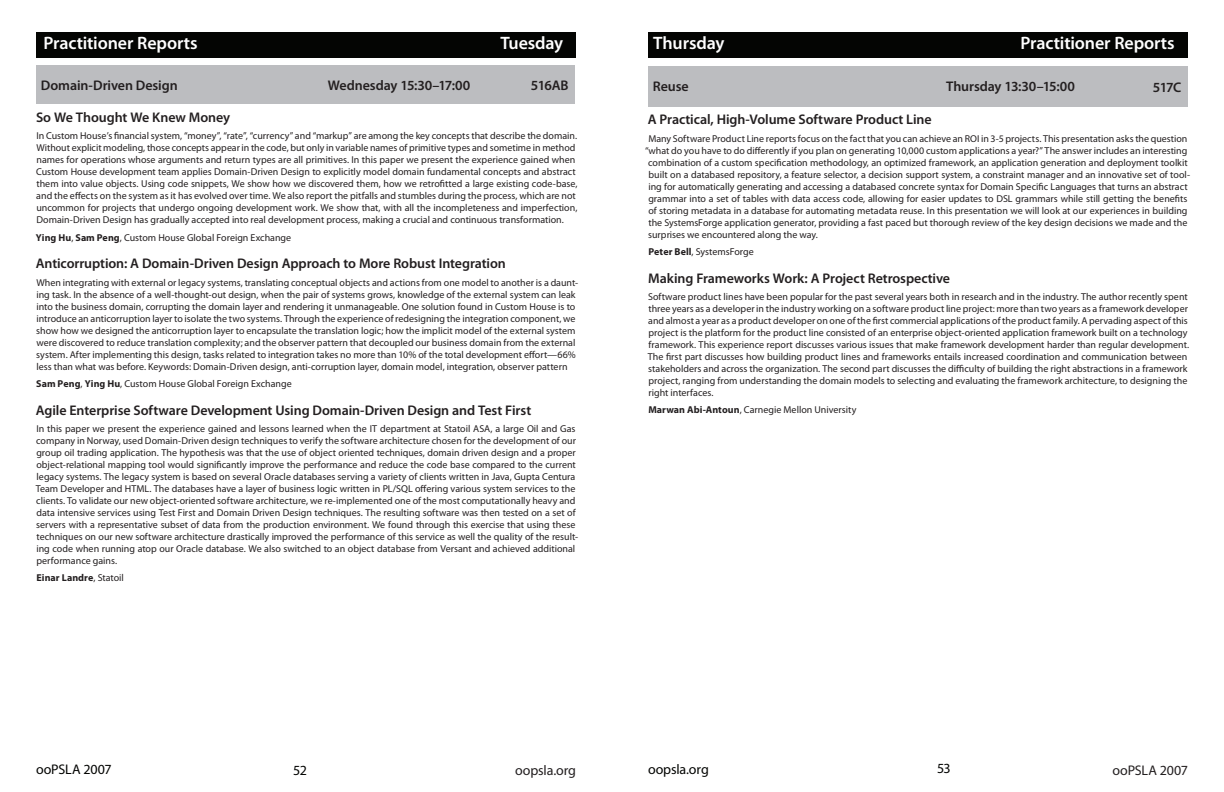
<style>
.page{position:relative;width:1224px;height:792px;background:#fff}
.page>*{position:absolute;margin:0;border:0;box-sizing:border-box;transform-origin:0 0}
.t1{font:600 18px "Myriad Pro";letter-spacing:-.01em;color:#fff}
.t2{font:600 14px "Myriad Pro";letter-spacing:-.005em;color:#231f20}
.t3{font:14px "Myriad";letter-spacing:-.01em;color:#040503}
.t4{font:14px "Myriad";letter-spacing:-.01em;color:#231f20}
.t5{font:10px/12px "Myriad Pro";color:#231f20}
.t6{font:700 10px "Myriad Pro";letter-spacing:.005em;color:#231f20}
.s1{font-weight:700}
.s2{font-weight:400}
</style>
<div class="page">
<div style="left:36px;top:66px;width:539px;height:38px;background:#bcbdc0"></div>
<div style="left:36px;top:32px;width:540px;height:26px;background:#040503"></div>
<div style="left:648px;top:66px;width:539px;height:40px;background:#bcbdc0"></div>
<div style="left:648px;top:32px;width:540px;height:26px;background:#040503"></div>
<h1 class="t1" style="left:43px;top:33px;width:156px">Practitioner Reports</h1>
<h1 class="t1" style="left:501px;top:33px;width:64px">Tuesday</h1>
<h2 class="t2" style="left:41px;top:78px;width:138px">Domain-Driven Design</h2>
<h2 class="t2" style="left:328px;top:78px;width:144px">Wednesday 15:30–17:00</h2>
<h2 class="t2" style="left:531px;top:78px;width:39px">516AB</h2>
<h2 class="t2" style="left:36px;top:109px;width:196px">So We Thought We Knew Money</h2>
<p class="t5" style="left:36px;top:130px;width:543px">In Custom House’s financial system, “money”, “rate”, “currency” and “markup” are among the key concepts that describe the domain.<br>Without explicit modeling, those concepts appear in the code, but only in variable names of primitive types and sometime in method names for operations whose arguments and return types are all primitives. In this paper we present the experience gained when Custom House development team applies Domain-Driven Design to explicitly model domain fundamental concepts and abstract them into value objects. Using code snippets, We show how we discovered them, how we retrofitted a large existing code-base, and the effects on the system as it has evolved over time. We also report the pitfalls and stumbles during the process, which are not uncommon for projects that undergo ongoing development work. We show that, with all the incompleteness and imperfection, Domain-Driven Design has gradually accepted into real development process, making a crucial and continuous transformation.</p>
<p class="t5" style="left:36px;top:231px;width:257px"><span class="s1">Ying Hu</span>, <span class="s1">Sam Peng</span>, Custom House Global Foreign Exchange</p>
<h2 class="t2" style="left:36px;top:256px;width:472px">Anticorruption: A Domain-Driven Design Approach to More Robust Integration</h2>
<p class="t5" style="left:36px;top:276px;width:543px">When integrating with external or legacy systems, translating conceptual objects and actions from one model to another is a daunt&shy;ing task. In the absence of a well-thought-out design, when the pair of systems grows, knowledge of the external system can leak into the business domain, corrupting the domain layer and rendering it unmanageable. One solution found in Custom House is to introduce an anticorruption layer to isolate the two systems. Through the experience of redesigning the integration component, we show how we designed the anticorruption layer to encapsulate the translation logic; how the implicit model of the external system were discovered to reduce translation complexity; and the observer pattern that decoupled our business domain from the external system. After implementing this design, tasks related to integration takes no more than 10% of the total development effort—66% less than what was before. Keywords: Domain-Driven design, anti-corruption layer, domain model, integration, observer pattern</p>
<p class="t5" style="left:36px;top:378px;width:257px"><span class="s1">Sam Peng</span>, <span class="s1">Ying Hu</span>, Custom House Global Foreign Exchange</p>
<h2 class="t2" style="left:36px;top:402px;width:497px">Agile Enterprise Software Development Using Domain-Driven Design and Test First</h2>
<p class="t5" style="left:36px;top:423px;width:544px">In this paper we present the experience gained and lessons learned when the IT department at Statoil ASA, a large Oil and Gas company in Norway, used Domain-Driven design techniques to verify the software architecture chosen for the development of our group oil trading application. The hypothesis was that the use of object oriented techniques, domain driven design and a proper object-relational mapping tool would significantly improve the performance and reduce the code base compared to the current legacy systems. The legacy system is based on several Oracle databases serving a variety of clients written in Java, Gupta Centura Team Developer and HTML. The databases have a layer of business logic written in PL/SQL offering various system services to the clients. To validate our new object-oriented software architecture, we re-implemented one of the most computationally heavy and data intensive services using Test First and Domain Driven Design techniques. The resulting software was then tested on a set of servers with a representative subset of data from the production environment. We found through this exercise that using these techniques on our new software architecture drastically improved the performance of this service as well the quality of the result&shy;ing code when running atop our Oracle database. We also switched to an object database from Versant and achieved additional performance gains.</p>
<p class="t6" style="left:37px;top:572px;width:89px">Einar Landre<span class="s2">, Statoil</span></p>
<h1 class="t1" style="left:653px;top:33px;width:73px">Thursday</h1>
<h1 class="t1" style="left:1021px;top:33px;width:156px">Practitioner Reports</h1>
<h2 class="t2" style="left:653px;top:79px;width:37px">Reuse</h2>
<h2 class="t2" style="left:946px;top:79px;width:130px">Thursday 13:30–15:00</h2>
<h2 class="t2" style="left:1153px;top:79px;width:30px">517C</h2>
<h2 class="t2" style="left:648px;top:112px;width:285px">A Practical, High-Volume Software Product Line</h2>
<p class="t5" style="left:648px;top:132px;width:541px">Many Software Product Line reports focus on the fact that you can achieve an ROI in 3-5 projects. This presentation asks the question</p>
<p class="t5" style="left:645px;top:144px;width:544px">“what do you have to do differently if you plan on generating 10,000 custom applications a year?” The answer includes an interesting</p>
<p class="t5" style="left:648px;top:156px;width:541px">combination of a custom specification methodology, an optimized framework, an application generation and deployment toolkit</p>
<p class="t5" style="left:649px;top:168px;width:543px">built on a databased repository, a feature selector, a decision support system, a constraint manager and an innovative set of tool-</p>
<p class="t5" style="left:648px;top:180px;width:541px">ing for automatically generating and accessing a databased concrete syntax for Domain Specific Languages that turns an abstract</p>
<p class="t5" style="left:648px;top:192px;width:541px">grammar into a set of tables with data access code, allowing for easier updates to DSL grammars while still getting the benefits</p>
<p class="t5" style="left:648px;top:204px;width:541px">of storing metadata in a database for automating metadata reuse. In this presentation we will look at our experiences in building</p>
<p class="t5" style="left:648px;top:216px;width:540px">the SystemsForge application generator, providing a fast paced but thorough review of the key design decisions we made and the</p>
<p class="t5" style="left:648px;top:228px;width:171px">surprises we encountered along the way.</p>
<p class="t5" style="left:649px;top:246px;width:107px"><span class="s1">Peter Bell</span>, SystemsForge</p>
<h2 class="t2" style="left:648px;top:270px;width:303px">Making Frameworks Work: A Project Retrospective</h2>
<p class="t5" style="left:648px;top:291px;width:543px">Software product lines have been popular for the past several years both in research and in the industry. The author recently spent three years as a developer in the industry working on a software product line project: more than two years as a framework developer and almost a year as a product developer on one of the first commercial applications of the product family. A pervading aspect of this project is the platform for the product line consisted of an enterprise object-oriented application framework built on a technology framework. This experience report discusses various issues that make framework development harder than regular development.<br>The first part discusses how building product lines and frameworks entails increased coordination and communication between stakeholders and across the organization. The second part discusses the difficulty of building the right abstractions in a framework project, ranging from understanding the domain models to selecting and evaluating the framework architecture, to designing the right interfaces.</p>
<p class="t5" style="left:648px;top:404px;width:210px"><span class="s1">Marwan Abi-Antoun</span>, Carnegie Mellon University</p>
<h2 class="t3" style="left:36px;top:762px;width:77px">ooPSLA 2007</h2>
<h2 class="t3" style="left:293px;top:763px;width:15px">52</h2>
<h2 class="t4" style="left:515px;top:763px;width:62px">oopsla.org</h2>
<h2 class="t3" style="left:648px;top:762px;width:62px">oopsla.org</h2>
<h2 class="t3" style="left:937px;top:761px;width:15px">53</h2>
<h2 class="t4" style="left:1112px;top:764px;width:77px">ooPSLA 2007</h2>
</div>
